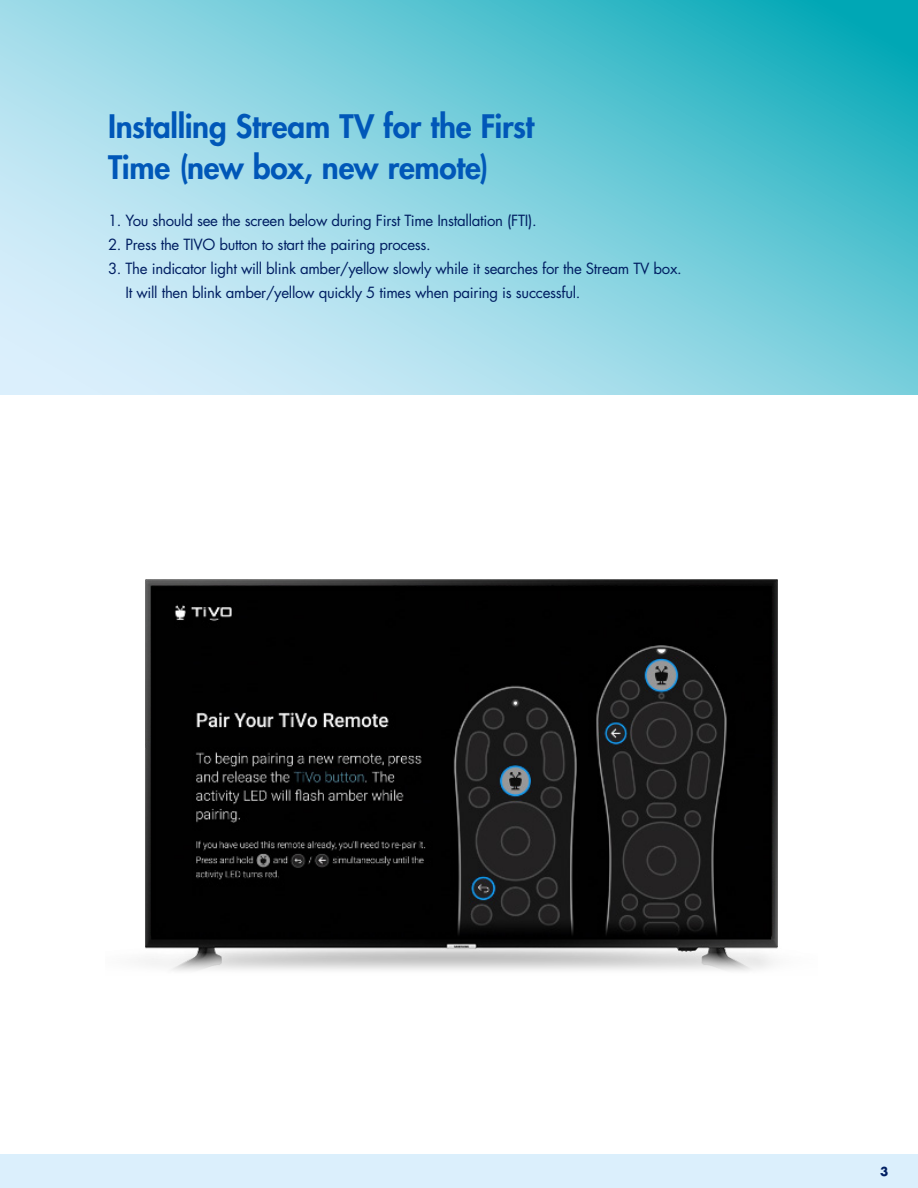
<style>
.page{position:relative;width:918px;height:1188px;background:#fff}
.page>*{position:absolute;margin:0;border:0;box-sizing:border-box;transform-origin:0 0}
.t1{font:800 31.5px/40.5px "Futura Std";letter-spacing:-.01em;color:#0057b8}
.t2{font:15px/24px "Futura Std";letter-spacing:-.02em;color:#001e62}
.t3{font:700 12px "Futura Std";color:#001e62}
</style>
<div class="page">
<svg style="left:0;top:0;width:918px;height:395px;background:#86d3e0"></svg>
<img style="left:145px;top:580px;width:633px;height:368px">
<div style="left:151px;top:586px;width:620px;height:353px;border:2px solid #000"></div>
<svg style="left:144px;top:948px;width:634px;height:23px"></svg>
<img style="left:156px;top:592px;width:612px;height:344px">
<div style="left:0;top:1155px;width:918px;height:33px;background:#dbeffc"></div>
<h1 class="t1" style="left:108px;top:107px;width:428px">Installing Stream TV for the First<br>Time (new box, new remote)</h1>
<p class="t2" style="left:108px;top:209px;width:430px">1. You should see the screen below during First Time Installation (FTI).</p>
<p class="t2" style="left:108px;top:233px;width:324px">2. Press the TIVO button to start the pairing process.</p>
<p class="t2" style="left:126px;top:257px;width:558px;text-indent:-18px">3. The indicator light will blink amber/yellow slowly while it searches for the Stream TV box.<br>It will then blink amber/yellow quickly 5 times when pairing is successful.</p>
<p class="t3" style="left:880px;top:1164px;width:10px">3</p>
</div>
